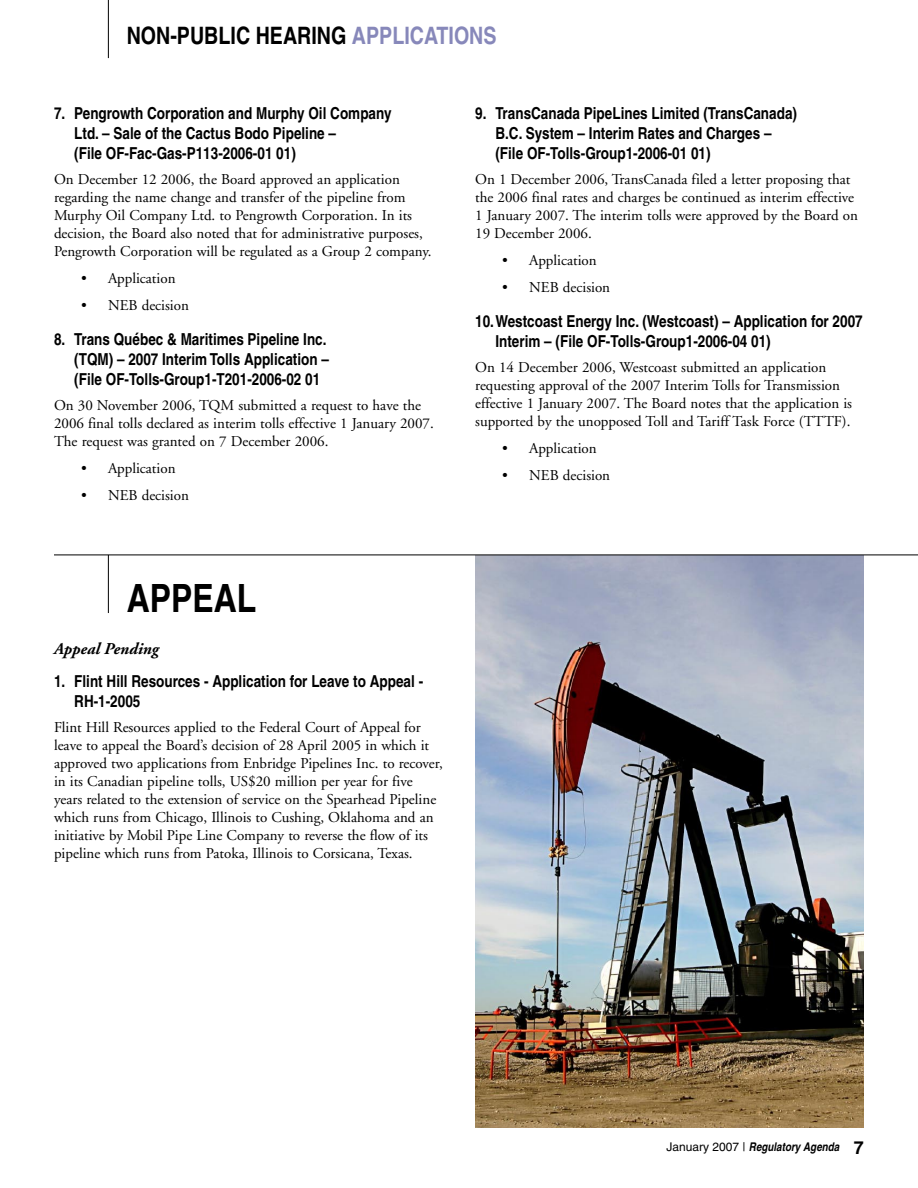
<style>
.page{position:relative;width:918px;height:1188px;background:#fff}
.page>*{position:absolute;margin:0;border:0;box-sizing:border-box;transform-origin:0 0}
.t1{font:700 condensed 39px "Helvetica";color:#000}
.t2{font:700 condensed 24px "Helvetica";color:#000}
.t3{font:700 condensed 16.5px/19.8px "Helvetica";color:#000}
.t4{font:italic 700 16.5px "Adobe Garamond";color:#000}
.t5{font:15px/18px "Adobe Garamond";color:#000}
.t6{font:italic 700 condensed 12px "Helvetica";color:#000}
.s1{color:#8788ba}
.s2{font-weight:400;font-style:normal;font-stretch:normal}
.s3{font-style:normal;font-stretch:normal;font-size:18px}
</style>
<div class="page">
<hr style="left:108px;top:0;width:1px;height:58px;background:#000">
<hr style="left:108px;top:555px;width:1px;height:58px;background:#000">
<img style="left:475px;top:556px;width:389px;height:572px">
<hr style="left:54px;top:555px;width:864px;height:1px;background:#000">
<h2 class="t2" style="left:127px;top:21px;width:371px">NON-PUBLIC HEARING <span class="s1">APPLICATIONS</span></h2>
<p class="t3" style="left:74px;top:103px;width:319px;text-indent:-20px">7. Pengrowth Corporation and Murphy Oil Company<br>Ltd. – Sale of the Cactus Bodo Pipeline –<br>(File OF-Fac-Gas-P113-2006-01 01)</p>
<p class="t5" style="left:54px;top:170px;width:379px">On December 12 2006, the Board approved an application regarding the name change and transfer of the pipeline from Murphy Oil Company Ltd. to Pengrowth Corporation. In its decision, the Board also noted that for administrative purposes, Pengrowth Corporation will be regulated as a Group 2 company.</p>
<p class="t5" style="left:81px;top:269px;width:96px">• Application</p>
<p class="t5" style="left:81px;top:296px;width:109px">• NEB decision</p>
<p class="t3" style="left:74px;top:329px;width:256px;text-indent:-20px">8. Trans Québec &amp; Maritimes Pipeline Inc. (TQM) – 2007 Interim Tolls Application – (File OF-Tolls-Group1-T201-2006-02 01</p>
<p class="t5" style="left:54px;top:396px;width:381px">On 30 November 2006, TQM submitted a request to have the<br>2006 final tolls declared as interim tolls effective 1 January 2007.<br>The request was granted on 7 December 2006.</p>
<p class="t5" style="left:81px;top:459px;width:96px">• Application</p>
<p class="t5" style="left:81px;top:486px;width:109px">• NEB decision</p>
<h1 class="t1" style="left:127px;top:574px;width:131px">APPEAL</h1>
<p class="t4" style="left:54px;top:640px;width:106px">Appeal Pending</p>
<p class="t3" style="left:74px;top:671px;width:350px;text-indent:-20px">1. Flint Hill Resources - Application for Leave to Appeal -<br>RH-1-2005</p>
<p class="t5" style="left:54px;top:718px;width:390px">Flint Hill Resources applied to the Federal Court of Appeal for leave to appeal the Board’s decision of 28 April 2005 in which it approved two applications from Enbridge Pipelines Inc. to recover, in its Canadian pipeline tolls, US$20 million per year for five years related to the extension of service on the Spearhead Pipeline which runs from Chicago, Illinois to Cushing, Oklahoma and an initiative by Mobil Pipe Line Company to reverse the flow of its pipeline which runs from Patoka, Illinois to Corsicana, Texas.</p>
<p class="t3" style="left:495px;top:103px;width:303px;text-indent:-20px">9. TransCanada PipeLines Limited (TransCanada)<br>B.C. System – Interim Rates and Charges – (File OF-Tolls-Group1-2006-01 01)</p>
<p class="t5" style="left:475px;top:170px;width:384px">On 1 December 2006, TransCanada filed a letter proposing that the 2006 final rates and charges be continued as interim effective 1 January 2007. The interim tolls were approved by the Board on 19 December 2006.</p>
<p class="t5" style="left:502px;top:251px;width:96px">• Application</p>
<p class="t5" style="left:502px;top:278px;width:109px">• NEB decision</p>
<p class="t3" style="left:495px;top:311px;width:369px;text-indent:-20px">10.Westcoast Energy Inc. (Westcoast) – Application for 2007<br>Interim – (File OF-Tolls-Group1-2006-04 01)</p>
<p class="t5" style="left:475px;top:358px;width:378px">On 14 December 2006, Westcoast submitted an application requesting approval of the 2007 Interim Tolls for Transmission effective 1 January 2007. The Board notes that the application is supported by the unopposed Toll and Tariff Task Force (TTTF).</p>
<p class="t5" style="left:502px;top:439px;width:96px">• Application</p>
<p class="t5" style="left:502px;top:466px;width:109px">• NEB decision</p>
<p class="t6" style="left:666px;top:1140px;width:199px"><span class="s2">January 2007 |</span> Regulatory Agenda <span class="s3">7</span></p>
</div>
